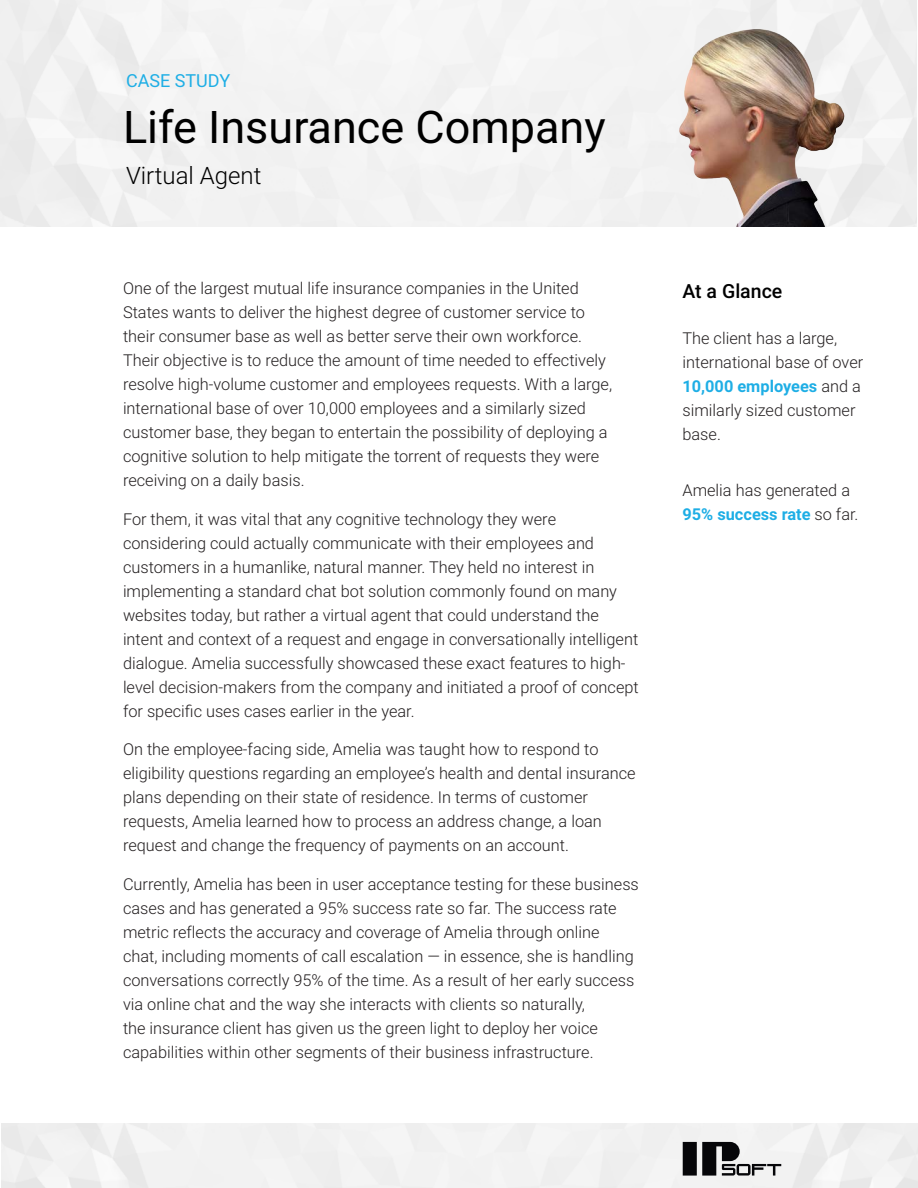
<style>
.page{position:relative;width:918px;height:1188px;background:#fff}
.page>*{position:absolute;margin:0;border:0;box-sizing:border-box;transform-origin:0 0}
.t1{font:45px "Roboto";color:#000}
.t2{font:300 24px "Roboto";color:#000}
.t3{font:500 19.5px "Roboto";color:#000}
.t4{font:18px "Roboto";color:#1eaee5}
.Body_Copy{font:300 16.35px/24px "Roboto";color:#231f20}
.s1{font-weight:700;color:#1eaee5}
</style>
<div class="page">
<svg style="left:702px;top:1142px;width:79px;height:34px"></svg>
<div style="left:683px;top:1142px;width:14px;height:34px;background:#060609"></div>
<img style="left:651px;top:24px;width:203px;height:202px">
<p class="t4" style="left:126px;top:68px;width:106px">CASE STUDY</p>
<p class="t1" style="left:123px;top:95px;width:484px">Life Insurance Company</p>
<p class="t2" style="left:126px;top:158px;width:137px">Virtual Agent</p>
<p class="Body_Copy" style="left:123px;top:276px;width:491px">One of the largest mutual life insurance companies in the United States wants to deliver the highest degree of customer service to their consumer base as well as better serve their own workforce.<br>Their objective is to reduce the amount of time needed to effectively resolve high-volume customer and employees requests. With a large, international base of over 10,000 employees and a similarly sized customer base, they began to entertain the possibility of deploying a cognitive solution to help mitigate the torrent of requests they were receiving on a daily basis.</p>
<p class="Body_Copy" style="left:123px;top:506px;width:517px">For them, it was vital that any cognitive technology they were considering could actually communicate with their employees and customers in a humanlike, natural manner. They held no interest in implementing a standard chat bot solution commonly found on many websites today, but rather a virtual agent that could understand the intent and context of a request and engage in conversationally intelligent dialogue. Amelia successfully showcased these exact features to high&shy;level decision-makers from the company and initiated a proof of concept for specific uses cases earlier in the year.</p>
<p class="Body_Copy" style="left:123px;top:737px;width:514px">On the employee-facing side, Amelia was taught how to respond to eligibility questions regarding an employee’s health and dental insurance plans depending on their state of residence. In terms of customer requests, Amelia learned how to process an address change, a loan request and change the frequency of payments on an account.</p>
<p class="Body_Copy" style="left:123px;top:871px;width:517px">Currently, Amelia has been in user acceptance testing for these business cases and has generated a 95% success rate so far. The success rate metric reflects the accuracy and coverage of Amelia through online<br>chat, including moments of call escalation — in essence, she is handling conversations correctly 95% of the time. As a result of her early success via online chat and the way she interacts with clients so naturally,<br>the insurance client has given us the green light to deploy her voice capabilities within other segments of their business infrastructure.</p>
<p class="t3" style="left:682px;top:278px;width:101px">At a Glance</p>
<p class="Body_Copy" style="left:682px;top:325px;width:182px">The client has a large, international base of over<br><span class="s1">10,000 employees</span> and a similarly sized customer base.</p>
<p class="Body_Copy" style="left:682px;top:478px;width:178px">Amelia has generated a<br><span class="s1">95% success rate</span> so far.</p>
</div>
